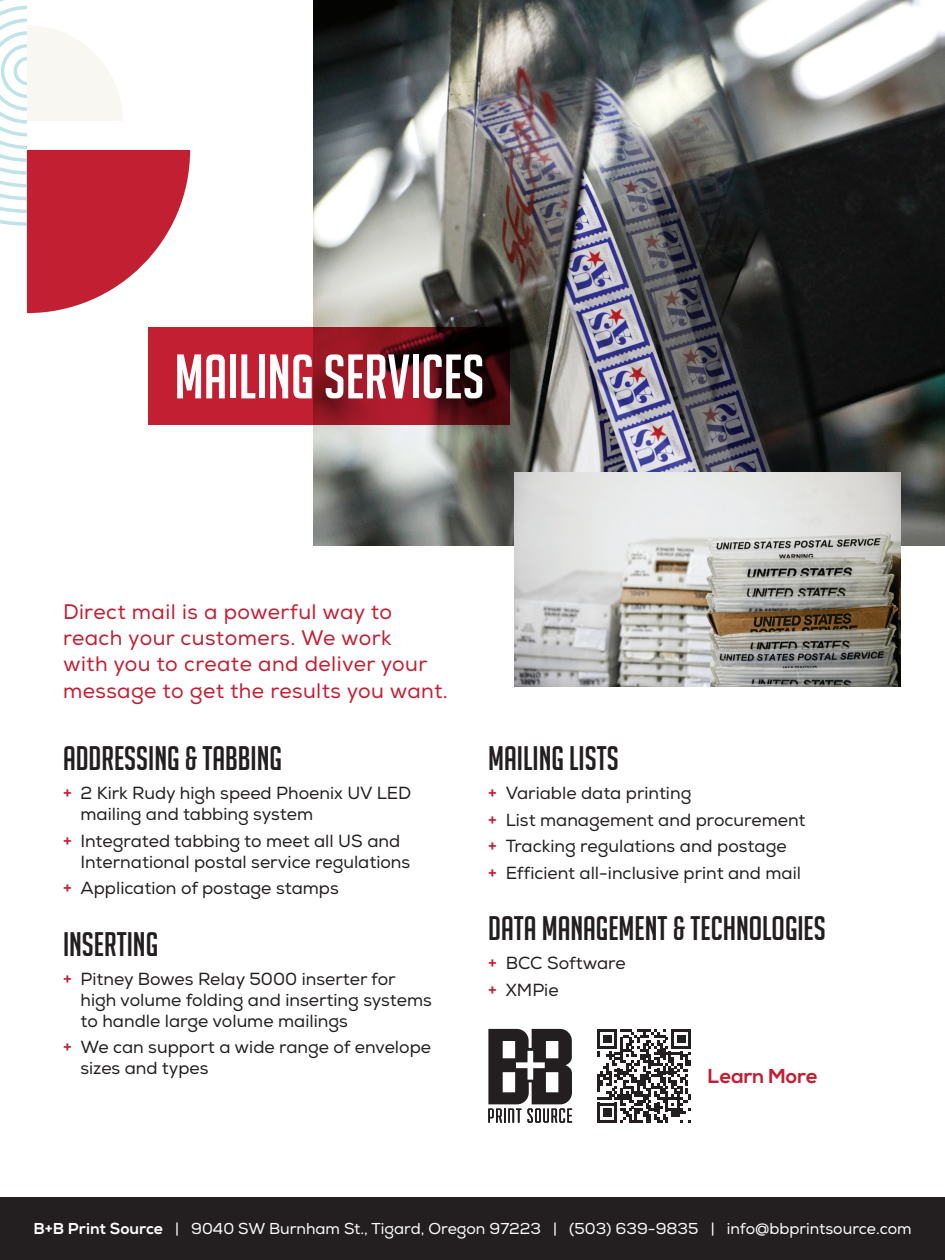
<style>
.page{position:relative;width:945px;height:1260px;background:#fff}
.page>*{position:absolute;margin:0;border:0;box-sizing:border-box;transform-origin:0 0}
.Headline{font:61.25px "Big Noodle Titling";color:#fff}
.Headline-2{font:33.25px "Big Noodle Titling";color:#231f20}
.Intro_Paragraph{font:21px/26.2px "Nexa";letter-spacing:.02em;color:#c21f32}
.Subhead{font:700 20.12px "Nexa";color:#c21f32}
.Bullets{font:17.5px/21px "Nexa";color:#231f20}
.Social_Links{font:15.75px "Nexa";color:#fff}
.s1{font-weight:700;color:#c21f32}
.s2{font-weight:800}
</style>
<div class="page">
<img style="left:314px;top:0;width:631px;height:546px">
<svg style="left:149px;top:328px;width:361px;height:97px;background:#911624"></svg>
<img style="left:514px;top:472px;width:387px;height:214px">
<svg style="left:0;top:0;width:190px;height:313px"></svg>
<div style="left:0;top:1197px;width:945px;height:63px;background:#231f20"></div>
<svg style="left:597px;top:1029px;width:94px;height:94px"></svg>
<svg style="left:488px;top:1029px;width:84px;height:94px"></svg>
<p class="Headline" style="left:174px;top:344px;width:311px">MAILING SERVICES</p>
<p class="Intro_Paragraph" style="left:63px;top:599px;width:386px">Direct mail is a powerful way to reach your customers. We work<br>with you to create and deliver your message to get the results you want.</p>
<p class="Headline-2" style="left:63px;top:740px;width:220px">ADDRESSING &amp; TABBING</p>
<p class="Bullets" style="left:80px;top:783px;width:332px;text-indent:-18px"><span class="s1">+</span> 2 Kirk Rudy high speed Phoenix UV LED mailing and tabbing system</p>
<p class="Bullets" style="left:80px;top:831px;width:331px;text-indent:-18px"><span class="s1">+</span> Integrated tabbing to meet all US and<br>International postal service regulations</p>
<p class="Bullets" style="left:63px;top:878px;width:277px"><span class="s1">+</span> Application of postage stamps</p>
<p class="Headline-2" style="left:63px;top:926px;width:97px">INSERTING</p>
<p class="Bullets" style="left:80px;top:968px;width:353px;text-indent:-18px"><span class="s1">+</span> Pitney Bowes Relay 5000 inserter for high volume folding and inserting systems to handle large volume mailings</p>
<p class="Bullets" style="left:80px;top:1037px;width:352px;text-indent:-18px"><span class="s1">+</span> We can support a wide range of envelope sizes and types</p>
<p class="Headline-2" style="left:488px;top:740px;width:132px">MAILING LISTS</p>
<p class="Bullets" style="left:488px;top:783px;width:205px"><span class="s1">+</span> Variable data printing</p>
<p class="Bullets" style="left:488px;top:810px;width:319px"><span class="s1">+</span> List management and procurement</p>
<p class="Bullets" style="left:488px;top:836px;width:300px"><span class="s1">+</span> Tracking regulations and postage</p>
<p class="Bullets" style="left:488px;top:863px;width:314px"><span class="s1">+</span> Efficient all-inclusive print and mail</p>
<p class="Headline-2" style="left:488px;top:911px;width:339px">DATA MANAGEMENT &amp; TECHNOLOGIES</p>
<p class="Bullets" style="left:488px;top:953px;width:139px"><span class="s1">+</span> BCC Software</p>
<p class="Bullets" style="left:488px;top:980px;width:72px"><span class="s1">+</span> XMPie</p>
<p class="Subhead" style="left:708px;top:1065px;width:111px">Learn More</p>
<p class="Social_Links" style="left:33px;top:1219px;width:880px"><span class="s2">B+B Print Source</span> | 9040 SW Burnham St., Tigard, Oregon 97223 | (503) 639-9835 | info@bbprintsource.com</p>
</div>
